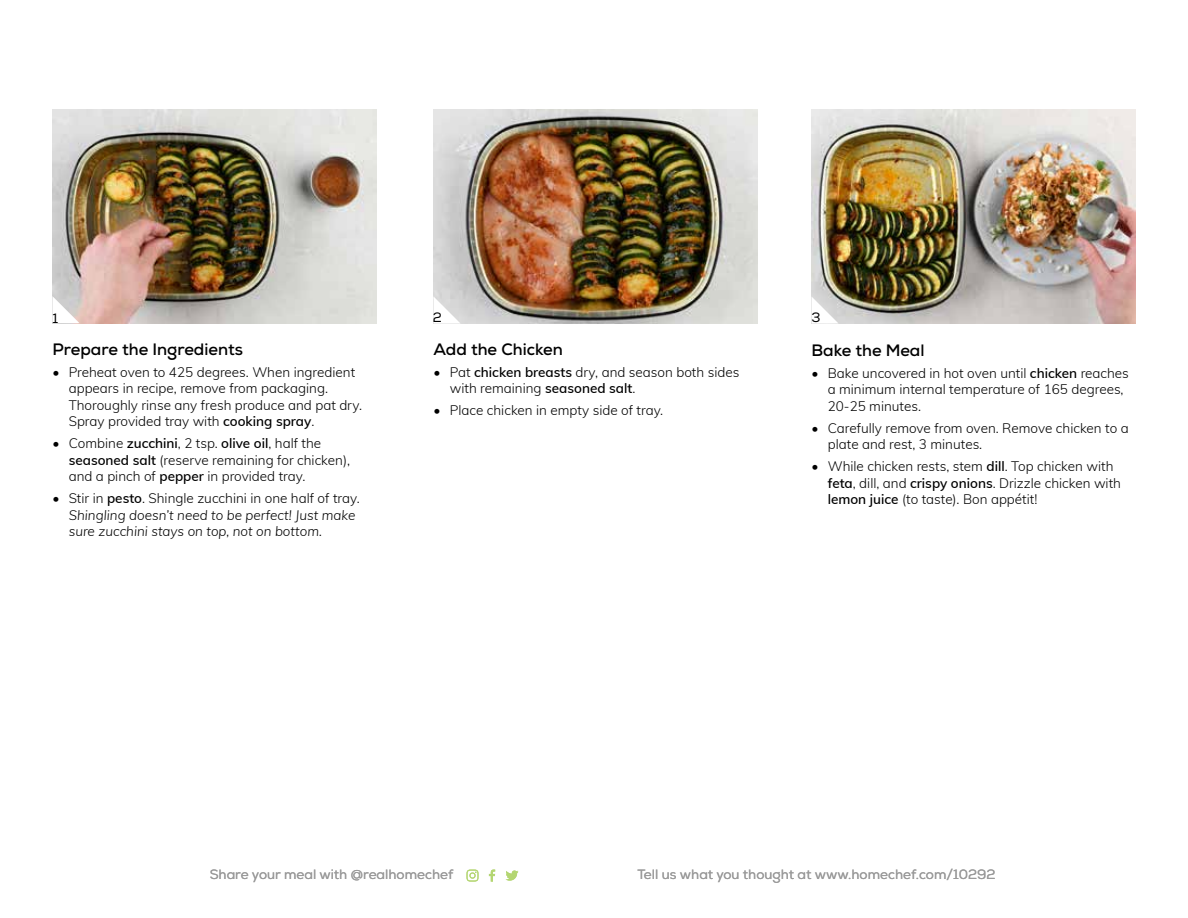
<style>
.page{position:relative;width:1188px;height:918px;background:#fff}
.page>*{position:absolute;margin:0;border:0;box-sizing:border-box;transform-origin:0 0}
.t1{font:700 16.5px "Nexa";color:#000}
.t2{font:300 13.5px/16.5px "Muli";color:#000}
.t3{font:italic 300 13.5px/16.5px "Muli";color:#000}
.t4{font:13.5px "Nexa";color:#9a9a9a}
.t5{font:13.5px "Nexa";color:#000}
.s1{font-weight:600}
.s2{font-style:normal}
.s3{font-weight:600;font-style:normal}
</style>
<div class="page">
<svg style="left:489px;top:870px;width:6px;height:12px"></svg>
<svg style="left:466px;top:870px;width:13px;height:12px"></svg>
<svg style="left:506px;top:871px;width:12px;height:10px"></svg>
<img style="left:812px;top:110px;width:324px;height:213px">
<img style="left:52px;top:110px;width:324px;height:213px">
<img style="left:434px;top:110px;width:324px;height:213px">
<svg style="left:52px;top:296px;width:27px;height:27px"></svg>
<svg style="left:434px;top:297px;width:27px;height:27px"></svg>
<svg style="left:812px;top:297px;width:27px;height:27px"></svg>
<p class="t5" style="left:52px;top:310px;width:7px">1</p>
<p class="t5" style="left:433px;top:309px;width:11px">2</p>
<p class="t5" style="left:812px;top:309px;width:11px">3</p>
<p class="t1" style="left:53px;top:339px;width:192px">Prepare the Ingredients</p>
<p class="t2" style="left:69px;top:363px;width:295px;text-indent:-16px">• Preheat oven to 425 degrees. When ingredient appears in recipe, remove from packaging.<br>Thoroughly rinse any fresh produce and pat dry.<br>Spray provided tray with <span class="s1">cooking spray</span>.</p>
<p class="t2" style="left:69px;top:434px;width:283px;text-indent:-16px">• Combine <span class="s1">zucchini</span>, 2 tsp. <span class="s1">olive oil</span>, half the <span class="s1">seasoned salt</span> (reserve remaining for chicken), and a pinch of <span class="s1">pepper</span> in provided tray.</p>
<p class="t3" style="left:69px;top:489px;width:292px;text-indent:-16px"><span class="s2">• Stir in</span> <span class="s3">pesto</span><span class="s2">. Shingle zucchini in one half of tray.<br></span>Shingling doesn’t need to be perfect! Just make sure zucchini stays on top, not on bottom.</p>
<p class="t1" style="left:434px;top:339px;width:131px">Add the Chicken</p>
<p class="t2" style="left:450px;top:363px;width:291px;text-indent:-16px">• Pat <span class="s1">chicken breasts</span> dry, and season both sides with remaining <span class="s1">seasoned salt</span>.</p>
<p class="t2" style="left:434px;top:402px;width:231px">• Place chicken in empty side of tray.</p>
<p class="t1" style="left:812px;top:340px;width:115px">Bake the Meal</p>
<p class="t2" style="left:828px;top:364px;width:303px;text-indent:-16px">• Bake uncovered in hot oven until <span class="s1">chicken</span> reaches a minimum internal temperature of 165 degrees,<br>20-25 minutes.</p>
<p class="t2" style="left:828px;top:419px;width:302px;text-indent:-16px">• Carefully remove from oven. Remove chicken to a plate and rest, 3 minutes.</p>
<p class="t2" style="left:828px;top:457px;width:295px;text-indent:-16px">• While chicken rests, stem <span class="s1">dill</span>. Top chicken with <span class="s1">feta</span>, dill, and <span class="s1">crispy onions</span>. Drizzle chicken with <span class="s1">lemon juice</span> (to taste). Bon appétit!</p>
<p class="t4" style="left:210px;top:867px;width:245px">Share your meal with @realhomechef</p>
<p class="t4" style="left:638px;top:867px;width:360px">Tell us what you thought at www.homechef.com/10292</p>
</div>
